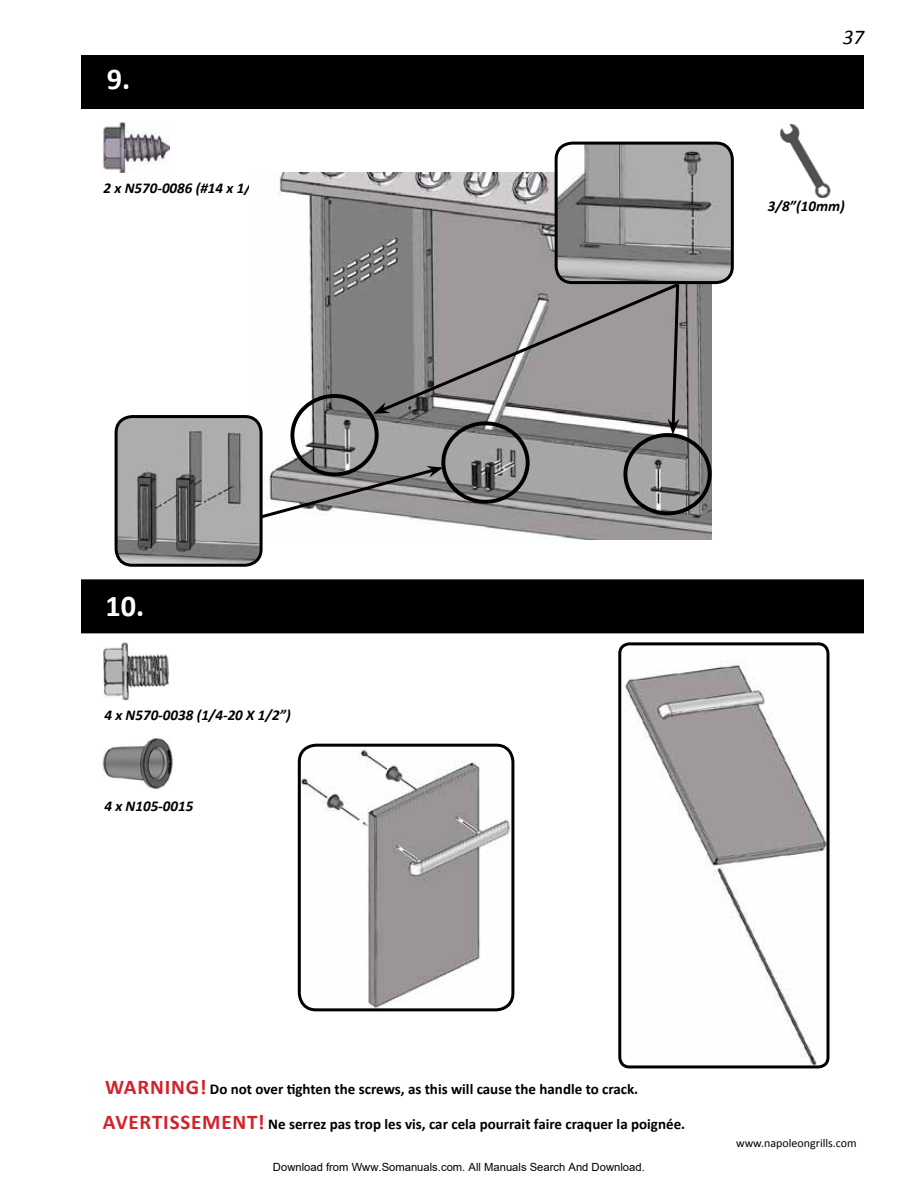
<style>
.page{position:relative;width:918px;height:1188px;background:#fff}
.page>*{position:absolute;margin:0;border:0;box-sizing:border-box;transform-origin:0 0}
.t1{font:700 30.3px "Calibri";color:#fff}
.t2{font:700 21px "Calibri";color:#d2232a}
.t3{font:italic 21px "Calibri";color:#000}
.t4{font:700 15px "Calibri";color:#000}
.t5{font:italic 700 15px "Calibri";color:#000}
.t6{font:12px "Calibri";color:#000}
.t7{font:11.25px "Arial";color:#000}
.s1{font-size:21px;color:#d2232a}
</style>
<div class="page">
<div style="left:82px;top:56px;width:781px;height:52px;background:#000"></div>
<div style="left:81px;top:55px;width:783px;height:54px;border:2px solid #000"></div>
<img style="left:780px;top:124px;width:51px;height:73px">
<img style="left:102px;top:123px;width:68px;height:49px">
<img style="left:622px;top:646px;width:204px;height:421px">
<div style="left:618px;top:642px;width:212px;height:426px;border:3px solid #000;border-radius:10px"></div>
<img style="left:276px;top:172px;width:435px;height:367px">
<div style="left:441px;top:421px;width:89px;height:83px;border:4px solid #000;border-radius:50%"></div>
<div style="left:290px;top:394px;width:89px;height:82px;border:4px solid #000;border-radius:50%"></div>
<svg style="left:263px;top:466px;width:180px;height:56px"></svg>
<div style="left:623px;top:433px;width:89px;height:82px;border:4px solid #000;border-radius:50%"></div>
<img style="left:116px;top:417px;width:143px;height:148px">
<div style="left:115px;top:415px;width:148px;height:152px;border:3px solid #000;border-radius:16px"></div>
<svg style="left:373px;top:280px;width:309px;height:155px"></svg>
<div style="left:82px;top:580px;width:781px;height:53px;background:#000"></div>
<div style="left:81px;top:579px;width:783px;height:54px;border:2px solid #000"></div>
<img style="left:103px;top:642px;width:66px;height:58px">
<img style="left:102px;top:737px;width:71px;height:52px">
<img style="left:299px;top:745px;width:214px;height:265px">
<div style="left:298px;top:744px;width:216px;height:267px;border:3px solid #000;border-radius:17px"></div>
<img style="left:556px;top:143px;width:176px;height:140px">
<div style="left:555px;top:142px;width:179px;height:142px;border:3px solid #000;border-radius:16px"></div>
<h1 class="t1" style="left:107px;top:60px;width:25px">9.</h1>
<p class="t5" style="left:104px;top:179px;width:168px">2 x N570-0086 (#14 x 1/2”)</p>
<h2 class="t3" style="left:843px;top:24px;width:23px">37</h2>
<p class="t5" style="left:768px;top:197px;width:78px">3/8”(10mm)</p>
<h1 class="t1" style="left:105px;top:588px;width:40px">10.</h1>
<p class="t5" style="left:104px;top:705px;width:188px">4 x N570-0038 (1/4-20 X 1/2”)</p>
<p class="t5" style="left:104px;top:797px;width:90px">4 x N105-0015</p>
<h2 class="t2" style="left:105px;top:1074px;width:33px">Warning</h2>
<p class="t4" style="left:200px;top:1080px;width:440px"><span class="s1">!</span> Do not over tighten the screws, as this will cause the handle to crack.</p>
<p class="t4" style="left:103px;top:1115px;width:584px"><span class="s1">AVERTISSEMENT!</span> Ne serrez pas trop les vis, car cela pourrait faire craquer la poignée.</p>
<p class="t7" style="left:273px;top:1160px;width:373px">Download from Www.Somanuals.com. All Manuals Search And Download.</p>
<p class="t6" style="left:736px;top:1136px;width:122px">www.napoleongrills.com</p>
</div>
